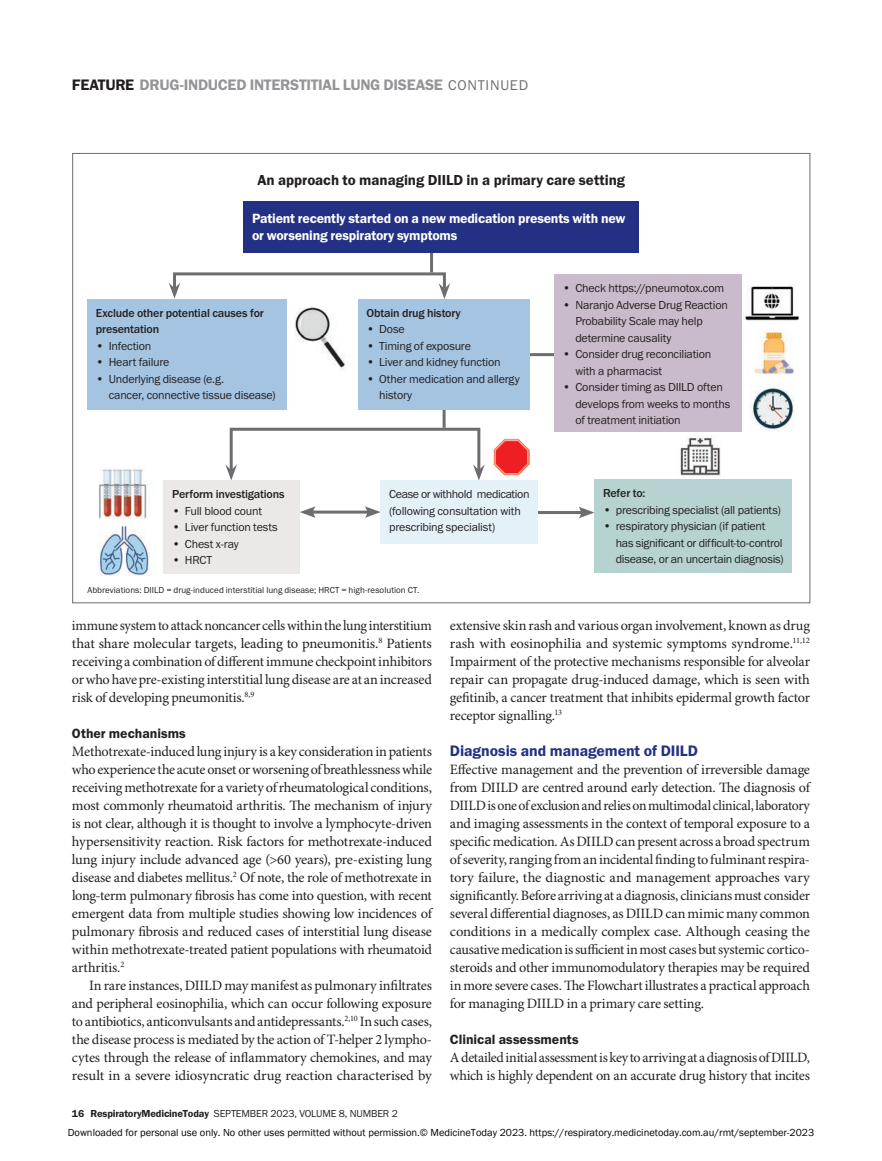
<style>
.page{position:relative;width:882px;height:1161px;background:#fff}
.page>*{position:absolute;margin:0;border:0;box-sizing:border-box;transform-origin:0 0}
.t1{font:15.75px "Franklin Gothic URW Dem";letter-spacing:-.02em;color:#939598}
.Sub_Head_A-Franklin_10_5{font:15.75px "Franklin Gothic URW Dem";letter-spacing:-.005em;color:#223184}
.Table_head_1{font:15px "Franklin Gothic URW Dem";letter-spacing:-.005em;color:#231f20}
.Article_Text_no_indent{font:14.25px/18px "Minion Pro";letter-spacing:-.02em;color:#231f20;text-align:justify}
.Article_Text{font:14.25px/18px "Minion Pro";letter-spacing:-.015em;color:#231f20;text-align:justify}
.Table_head_1-2{font:13.8px/16.5px "Franklin Gothic URW Dem";letter-spacing:-.015em;color:#fff}
.Sub_Head_B-Frank_Demi{font:13.8px "Franklin Gothic URW Dem";color:#231f20}
.Table_body{font:12px/16.5px "Franklin Gothic URW Boo";letter-spacing:-.015em;color:#231f20}
.Table_Med_8{font:500 12px/16.5px "Franklin Gothic URW";letter-spacing:-.015em;color:#231f20}
.t2{font:10.5px/19.5px "Franklin Gothic URW Boo";color:#000}
.Table_footnote{font:9px "Franklin Gothic URW Boo";letter-spacing:.005em;color:#231f20}
.s1{color:#231f20}
.s2{font-family:"Franklin Gothic URW Boo";font-size:14.7px;color:#6c6d70}
.s3{font-family:"Franklin Gothic URW Dem";font-size:12.3px}
.s4{font-family:"Franklin Gothic URW Dem";color:#231f20}
</style>
<div class="page">
<div style="left:72px;top:153px;width:738px;height:450px;background:#fff;border:1px solid #6c6d70"></div>
<hr style="left:443px;top:396px;width:3px;height:32px;background:#6c6d70">
<hr style="left:508px;top:353px;width:78px;height:3px;background:#6c6d70">
<hr style="left:528px;top:511px;width:56px;height:3px;background:#6c6d70">
<svg style="left:579px;top:507px;width:16px;height:11px"></svg>
<hr style="left:310px;top:511px;width:60px;height:3px;background:#6c6d70">
<svg style="left:300px;top:506px;width:16px;height:12px"></svg>
<svg style="left:365px;top:506px;width:16px;height:12px"></svg>
<div style="left:381px;top:480px;width:157px;height:64px;background:#e4f2f8"></div>
<div style="left:164px;top:480px;width:136px;height:94px;background:#ece8e7"></div>
<div style="left:595px;top:480px;width:197px;height:93px;background:#b6d3d2"></div>
<div style="left:230px;top:428px;width:250px;height:44px;border:3px solid #6c6d70"></div>
<svg style="left:473px;top:464px;width:12px;height:16px"></svg>
<svg style="left:225px;top:464px;width:12px;height:16px"></svg>
<div style="left:554px;top:275px;width:187px;height:157px;background:#cabbcc"></div>
<div style="left:87px;top:299px;width:200px;height:111px;background:#a4c4e2"></div>
<div style="left:358px;top:299px;width:172px;height:111px;background:#a4c4e2"></div>
<hr style="left:430px;top:240px;width:3px;height:32px;background:#6c6d70">
<svg style="left:169px;top:272px;width:281px;height:27px"></svg>
<div style="left:244px;top:201px;width:395px;height:51px;background:#223184"></div>
<img style="left:98px;top:468px;width:53px;height:108px">
<img style="left:294px;top:298px;width:58px;height:73px">
<img style="left:493px;top:439px;width:37px;height:37px">
<img style="left:749px;top:384px;width:46px;height:47px">
<img style="left:680px;top:435px;width:41px;height:42px">
<img style="left:754px;top:329px;width:40px;height:45px">
<img style="left:743px;top:285px;width:56px;height:36px">
<p class="t1" style="left:72px;top:75px;width:458px"><span class="s1">FEATURE</span> DRUG-INDUCED INTERSTITIAL LUNG DISEASE <span class="s2">CONTINUED</span></p>
<p class="Table_head_1" style="left:257px;top:171px;width:369px">An approach to managing DIILD in a primary care setting</p>
<p class="Table_head_1-2" style="left:252px;top:210px;width:375px">Patient recently started on a new medication presents with new or worsening respiratory symptoms</p>
<p class="Table_Med_8" style="left:96px;top:304px;width:169px">Exclude other potential causes for presentation</p>
<p class="Table_body" style="left:96px;top:337px;width:57px"><span class="s3">•</span> Infection</p>
<p class="Table_body" style="left:96px;top:354px;width:75px"><span class="s3">•</span> Heart failure</p>
<p class="Table_body" style="left:109px;top:370px;width:169px;text-indent:-13px"><span class="s3">•</span> Underlying disease (e.g.<br>cancer, connective tissue disease)</p>
<p class="Table_Med_8" style="left:172px;top:486px;width:114px">Perform investigations</p>
<p class="Table_body" style="left:172px;top:502px;width:91px"><span class="s3">•</span> Full blood count</p>
<p class="Table_body" style="left:172px;top:519px;width:107px"><span class="s3">•</span> Liver function tests</p>
<p class="Table_body" style="left:172px;top:535px;width:68px"><span class="s3">•</span> Chest x-ray</p>
<p class="Table_body" style="left:172px;top:552px;width:42px"><span class="s3">•</span> HRCT</p>
<p class="Table_Med_8" style="left:367px;top:304px;width:96px">Obtain drug history</p>
<p class="Table_body" style="left:367px;top:321px;width:40px"><span class="s3">•</span> Dose</p>
<p class="Table_body" style="left:367px;top:337px;width:106px"><span class="s3">•</span> Timing of exposure</p>
<p class="Table_body" style="left:367px;top:354px;width:136px"><span class="s3">•</span> Liver and kidney function</p>
<p class="Table_body" style="left:379px;top:370px;width:142px;text-indent:-13px"><span class="s3">•</span> Other medication and allergy history</p>
<p class="Table_body" style="left:389px;top:486px;width:142px">Cease or withhold medication (following consultation with prescribing specialist)</p>
<p class="Table_footnote" style="left:87px;top:584px;width:333px">Abbreviations: DIILD = drug-induced interstitial lung disease; HRCT = high-resolution CT.</p>
<p class="Table_body" style="left:563px;top:280px;width:163px"><span class="s3">•</span> Check https://pneumotox.com</p>
<p class="Table_body" style="left:575px;top:296px;width:154px;text-indent:-13px"><span class="s3">•</span> Naranjo Adverse Drug Reaction<br>Probability Scale may help determine causality</p>
<p class="Table_body" style="left:575px;top:346px;width:138px;text-indent:-13px"><span class="s3">•</span> Consider drug reconciliation with a pharmacist</p>
<p class="Table_body" style="left:575px;top:379px;width:156px;text-indent:-13px"><span class="s3">•</span> Consider timing as DIILD often develops from weeks to months of treatment initiation</p>
<p class="Table_Med_8" style="left:603px;top:485px;width:44px">Refer to:</p>
<p class="Table_body" style="left:603px;top:501px;width:179px"><span class="s3">•</span> prescribing specialist (all patients)</p>
<p class="Table_body" style="left:616px;top:518px;width:169px;text-indent:-13px"><span class="s3">•</span> respiratory physician (if patient has significant or difficult-to-control disease, or an uncertain diagnosis)</p>
<p class="Article_Text_no_indent" style="left:72px;top:617px;width:362px">immune system to attack noncancer cells within the lung interstitium that share molecular targets, leading to pneumonitis.<sup>8</sup> Patients receiving a combination of different immune checkpoint inhibitors or who have pre-existing interstitial lung disease are at an increased risk of developing pneumonitis.<sup>8,9</sup></p>
<p class="Sub_Head_B-Frank_Demi" style="left:72px;top:725px;width:115px">Other mechanisms</p>
<p class="Article_Text_no_indent" style="left:72px;top:743px;width:362px">Methotrexate-induced lung injury is a key consideration in patients who experience the acute onset or worsening of breathlessness while receiving methotrexate for a variety of rheumatological conditions, most commonly rheumatoid arthritis. The mechanism of injury is not clear, although it is thought to involve a lymphocyte-driven hypersensitivity reaction. Risk factors for methotrexate-induced lung injury include advanced age (&gt;60 years), pre-existing lung disease and diabetes mellitus.<sup>2</sup> Of note, the role of methotrexate in long-term pulmonary fibrosis has come into question, with recent emergent data from multiple studies showing low incidences of pulmonary fibrosis and reduced cases of interstitial lung disease within methotrexate-treated patient populations with rheumatoid arthritis.<sup>2</sup></p>
<p class="Article_Text" style="left:72px;top:977px;width:362px;text-indent:17px">In rare instances, DIILD may manifest as pulmonary infiltrates and peripheral eosinophilia, which can occur following exposure to antibiotics, anticonvulsants and antidepressants.<sup>2,10</sup> In such cases, the disease process is mediated by the action of T-helper 2 lympho&shy;cytes through the release of inflammatory chemokines, and may result in a severe idiosyncratic drug reaction characterised by</p>
<p class="Article_Text" style="left:450px;top:617px;width:362px">extensive skin rash and various organ involvement, known as drug rash with eosinophilia and systemic symptoms syndrome.<sup>11,12<br></sup>Impairment of the protective mechanisms responsible for alveolar repair can propagate drug-induced damage, which is seen with gefitinib, a cancer treatment that inhibits epidermal growth factor receptor signalling.<sup>13</sup></p>
<p class="Sub_Head_A-Franklin_10_5" style="left:450px;top:741px;width:249px">Diagnosis and management of DIILD</p>
<p class="Article_Text_no_indent" style="left:450px;top:761px;width:362px">Effective management and the prevention of irreversible damage from DIILD are centred around early detection. The diagnosis of DIILD is one of exclusion and relies on multimodal clinical, laboratory and imaging assessments in the context of temporal exposure to a specific medication. As DIILD can present across a broad spectrum of severity, ranging from an incidental finding to fulminant respira&shy;tory failure, the diagnostic and management approaches vary significantly. Before arriving at a diagnosis, clinicians must consider several differential diagnoses, as DIILD can mimic many common conditions in a medically complex case. Although ceasing the causative medication is sufficient in most cases but systemic cortico&shy;steroids and other immunomodulatory therapies may be required in more severe cases. The Flowchart illustrates a practical approach for managing DIILD in a primary care setting.</p>
<p class="Sub_Head_B-Frank_Demi" style="left:450px;top:1031px;width:130px">Clinical assessments</p>
<p class="Article_Text_no_indent" style="left:450px;top:1049px;width:362px">A detailed initial assessment is key to arriving at a diagnosis of DIILD, which is highly dependent on an accurate drug history that incites</p>
<p class="t2" style="left:68px;top:1103px;width:748px;text-indent:4px"><span class="s4">16 RespiratoryMedicineToday</span> <span class="s1">SEPTEMBER 2023, VOLUME 8, NUMBER 2<br></span>Downloaded for personal use only. No other uses permitted without permission.© MedicineToday 2023. https://respiratory.medicinetoday.com.au/rmt/september-2023</p>
</div>
